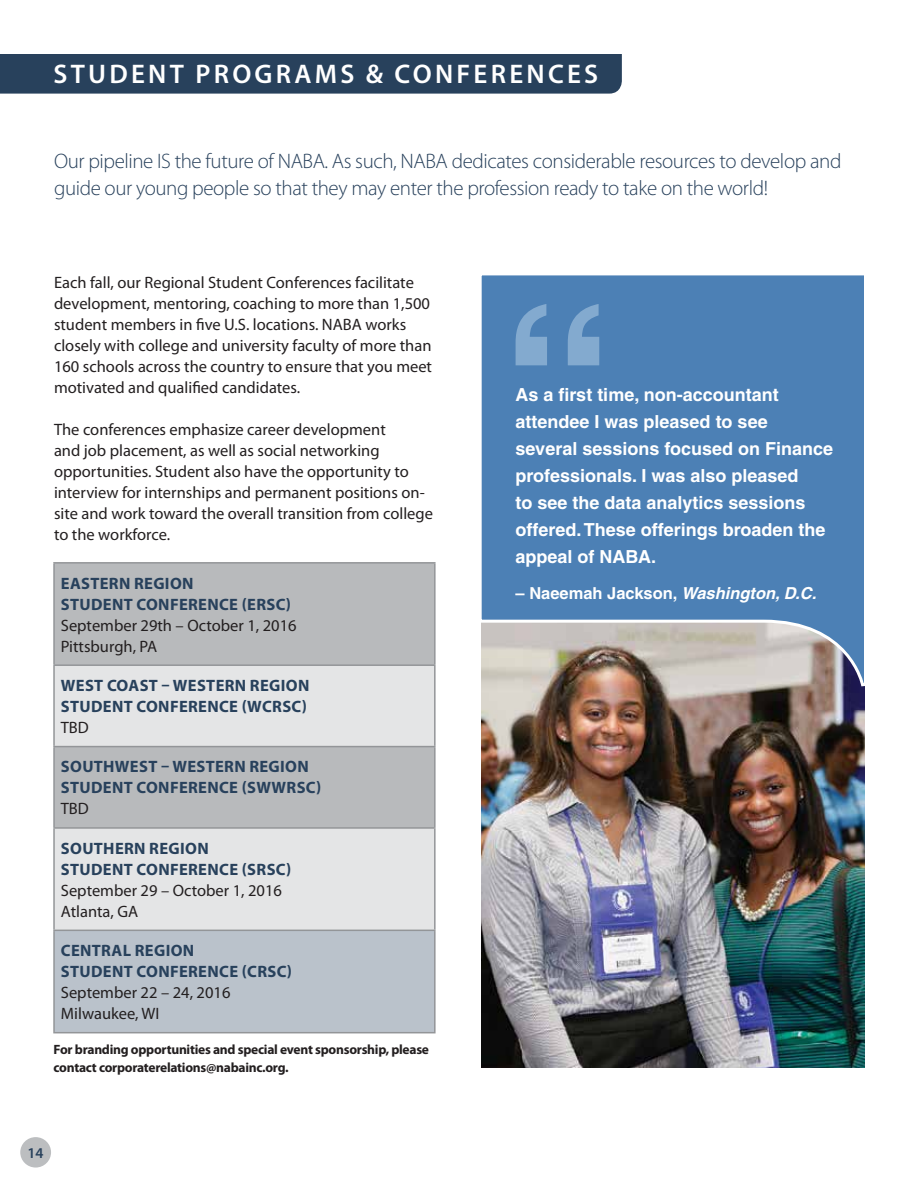
<style>
.page{position:relative;width:918px;height:1188px;background:#fff}
.page>*{position:absolute;margin:0;border:0;box-sizing:border-box;transform-origin:0 0}
.t1{font:600 27px "Myriad Pro";letter-spacing:.12em;color:#fff}
.t2{font:300 21px/27px "Myriad Pro";letter-spacing:-.02em;color:#28415c}
.t3{font:700 18px/27px "Helvetica";color:#fff}
.t4{font:16.5px/21px "Myriad Pro";color:#231f20}
.t5{font:700 16.5px/21px "Myriad Pro";letter-spacing:.02em;color:#28415c}
.t6{font:700 16.5px "Helvetica";color:#fff}
.t7{font:600 15px "Myriad Pro";color:#28415c}
.t8{font:700 13.5px/18px "Myriad Pro";letter-spacing:-.02em;color:#231f20}
.s1{font-style:italic}
</style>
<div class="page">
<div style="left:20px;top:1137px;width:31px;height:31px;background:#bcbec0;border-radius:50%"></div>
<img style="left:482px;top:688px;width:382px;height:380px">
<div style="left:0;top:54px;width:622px;height:40px;background:#28415c"></div>
<svg style="left:481px;top:275px;width:384px;height:413px;background:#5f89b4"></svg>
<svg style="left:516px;top:304px;width:83px;height:61px;background:#6996c2"></svg>
<div style="left:55px;top:564px;width:379px;height:100px;background:#b8babc"></div>
<svg style="left:55px;top:666px;width:379px;height:264px;background:#d6d7d8"></svg>
<div style="left:54px;top:930px;width:381px;height:103px;background:#bac2cb"></div>
<hr style="left:53px;top:664px;width:383px;height:2px;background:#939598">
<hr style="left:53px;top:746px;width:383px;height:1px;background:#939598">
<hr style="left:53px;top:827px;width:383px;height:2px;background:#939598">
<hr style="left:53px;top:930px;width:383px;height:1px;background:#939598">
<hr style="left:53px;top:1032px;width:383px;height:1px;background:#939598">
<hr style="left:53px;top:562px;width:383px;height:2px;background:#939598">
<hr style="left:53px;top:564px;width:2px;height:100px;background:#939598">
<hr style="left:434px;top:564px;width:2px;height:100px;background:#939598">
<hr style="left:53px;top:666px;width:2px;height:80px;background:#939598">
<hr style="left:434px;top:666px;width:2px;height:80px;background:#939598">
<hr style="left:53px;top:747px;width:2px;height:80px;background:#939598">
<hr style="left:434px;top:747px;width:2px;height:80px;background:#939598">
<hr style="left:53px;top:829px;width:2px;height:101px;background:#939598">
<hr style="left:434px;top:829px;width:2px;height:101px;background:#939598">
<hr style="left:53px;top:931px;width:2px;height:101px;background:#939598">
<hr style="left:434px;top:931px;width:2px;height:101px;background:#939598">
<h1 class="t1" style="left:54px;top:57px;width:544px">STUDENT PROGRAMS &amp; CONFERENCES</h1>
<p class="t2" style="left:54px;top:147px;width:789px">Our pipeline IS the future of NABA. As such, NABA dedicates considerable resources to develop and guide our young people so that they may enter the profession ready to take on the world!</p>
<p class="t4" style="left:54px;top:272px;width:380px">Each fall, our Regional Student Conferences facilitate development, mentoring, coaching to more than 1,500 student members in five U.S. locations. NABA works closely with college and university faculty of more than 160 schools across the country to ensure that you meet motivated and qualified candidates.</p>
<p class="t4" style="left:54px;top:419px;width:381px">The conferences emphasize career development<br>and job placement, as well as social networking opportunities. Student also have the opportunity to interview for internships and permanent positions on&shy;site and work toward the overall transition from college to the workforce.</p>
<p class="t5" style="left:61px;top:572px;width:197px">EASTERN REGION<br>STUDENT CONFERENCE (ERSC</p>
<p class="t5" style="left:286px;top:593px;width:7px">)</p>
<p class="t4" style="left:61px;top:614px;width:237px">September 29th – October 1, 2016<br>Pittsburgh, PA</p>
<p class="t5" style="left:61px;top:674px;width:250px">WEST COAST – WESTERN REGION<br>STUDENT CONFERENCE (WCRSC</p>
<p class="t5" style="left:302px;top:695px;width:7px">)</p>
<p class="t4" style="left:61px;top:717px;width:30px">TBD</p>
<p class="t5" style="left:61px;top:756px;width:249px">SOUTHWEST – WESTERN REGION<br>STUDENT CONFERENCE (SWWRSC</p>
<p class="t5" style="left:316px;top:777px;width:7px">)</p>
<p class="t4" style="left:61px;top:798px;width:30px">TBD</p>
<p class="t5" style="left:61px;top:837px;width:197px">SOUTHERN REGION<br>STUDENT CONFERENCE (SRSC</p>
<p class="t5" style="left:286px;top:858px;width:7px">)</p>
<p class="t4" style="left:61px;top:880px;width:223px">September 29 – October 1, 2016<br>Atlanta, GA</p>
<p class="t5" style="left:61px;top:940px;width:197px">CENTRAL REGION<br>STUDENT CONFERENCE (CRSC</p>
<p class="t5" style="left:287px;top:961px;width:7px">)</p>
<p class="t4" style="left:61px;top:982px;width:171px">September 22 – 24, 2016<br>Milwaukee, WI</p>
<p class="t8" style="left:54px;top:1040px;width:377px">FOR BRANDING OPPORTUNITIES AND SPECIAL EVENT SPONSORSHIP, PLEASE<br>CONTACT CORPORATERELATIONS@NABAINC.ORG.</p>
<p class="t7" style="left:28px;top:1143px;width:18px">14</p>
<p class="t3" style="left:516px;top:381px;width:319px">As a first time, non-accountant attendee I was pleased to see several sessions focused on Finance professionals. I was also pleased<br>to see the data analytics sessions offered. These offerings broaden the appeal of NABA.</p>
<p class="t6" style="left:516px;top:583px;width:302px">– Naeemah Jackson, <span class="s1">Washington, D.C.</span></p>
</div>
